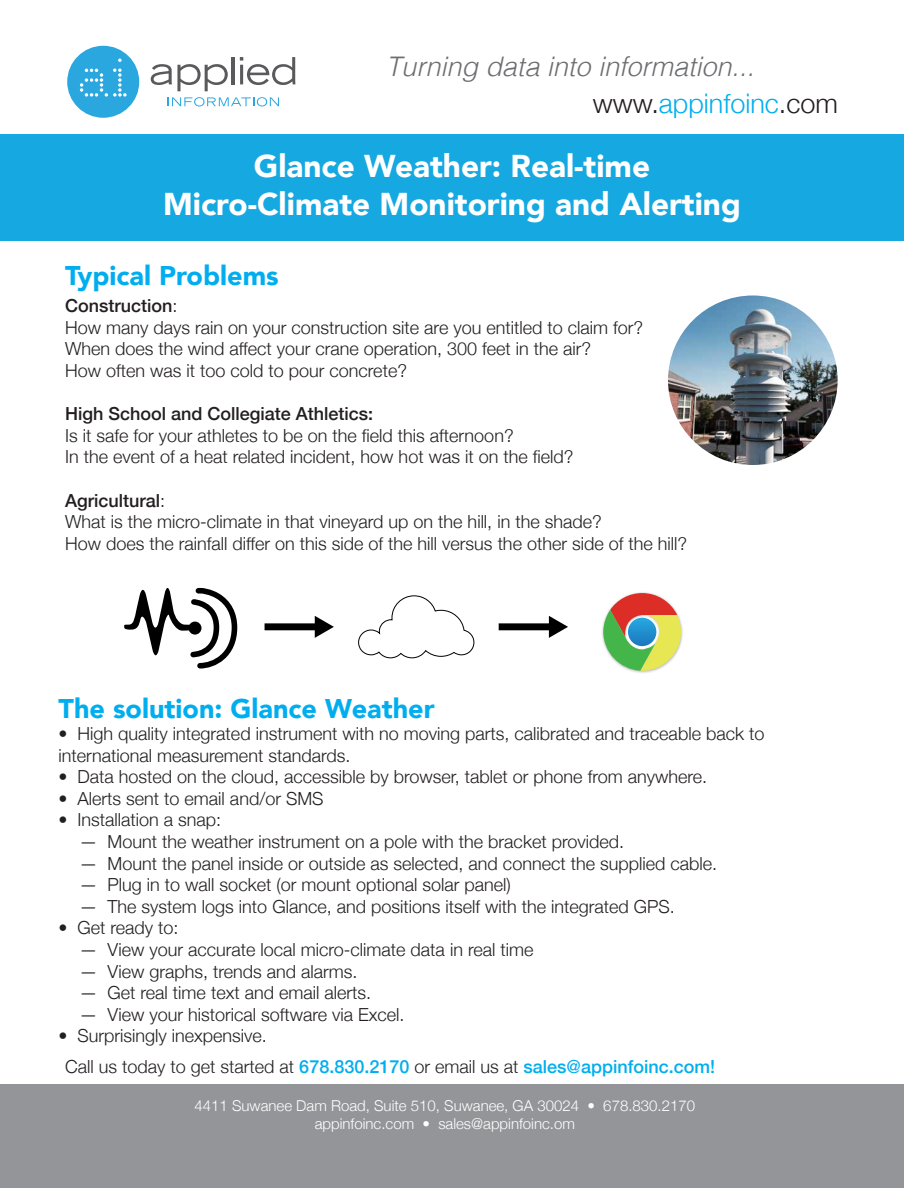
<style>
.page{position:relative;width:904px;height:1188px;background:#fff}
.page>*{position:absolute;margin:0;border:0;box-sizing:border-box;transform-origin:0 0}
.t1{font:900 31.5px/37.8px "Avenir";color:#fff;text-align:center}
.t2{font:900 27px "Avenir";color:#00aeef}
.t3{font:italic 300 27px "Helvetica";color:#6d6e71}
.t4{font:300 27px "Helvetica Neue";color:#00aeef}
.t5{font:300 18px/21.6px "Helvetica Neue";color:#231f20}
.t6{font:500 18px "Helvetica Neue";color:#231f20}
.t7{font:300 15px/18px "Helvetica Neue";color:#fff;text-align:center}
.s1{color:#231f20}
.s2{font-weight:500}
.s3{font-weight:500;color:#00aeef}
</style>
<div class="page">
<div style="left:1px;top:135px;width:902px;height:106px;background:#16a8e0"></div>
<div style="left:1px;top:1084px;width:902px;height:104px;background:#939598"></div>
<img style="left:668px;top:296px;width:169px;height:169px;border-radius:85px">
<svg style="left:358px;top:595px;width:117px;height:64px"></svg>
<svg style="left:603px;top:593px;width:81px;height:78px"></svg>
<div style="left:628px;top:618px;width:28px;height:28px;background:linear-gradient(to bottom,#26a8e0,#1d79bf);border-radius:14px"></div>
<svg style="left:124px;top:587px;width:114px;height:82px"></svg>
<div style="left:264px;top:623px;width:54px;height:7px;background:#000"></div>
<svg style="left:315px;top:616px;width:19px;height:22px"></svg>
<div style="left:498px;top:623px;width:54px;height:7px;background:#000"></div>
<svg style="left:549px;top:616px;width:19px;height:22px"></svg>
<div style="left:67px;top:46px;width:72px;height:72px;background:#2aa7df;border-radius:50%"></div>
<svg style="left:118px;top:59px;width:4px;height:3px"></svg>
<svg style="left:80px;top:68px;width:47px;height:29px"></svg>
<svg style="left:151px;top:64px;width:77px;height:27px"></svg>
<hr style="left:232px;top:57px;width:3px;height:27px;background:#5a5a5d">
<svg style="left:240px;top:57px;width:55px;height:28px"></svg>
<svg style="left:168px;top:97px;width:111px;height:9px"></svg>
<h2 class="t3" style="left:386px;top:43px;width:369px">Turning data into information...</h2>
<h2 class="t4" style="left:592px;top:81px;width:247px"><span class="s1">www.</span>appinfoinc<span class="s1">.com</span></h2>
<h1 class="t1" style="left:163px;top:146px;width:579px">Glance Weather: Real-time<br>Micro-Climate Monitoring and Alerting</h1>
<h2 class="t2" style="left:65px;top:252px;width:215px">Typical Problems</h2>
<p class="t5" style="left:65px;top:294px;width:579px"><span class="s2">Construction</span>:<br>How many days rain on your construction site are you entitled to claim for?<br>When does the wind affect your crane operation, 300 feet in the air?<br>How often was it too cold to pour concrete?</p>
<p class="t6" style="left:65px;top:399px;width:310px">High School and Collegiate Athletics:</p>
<p class="t5" style="left:65px;top:424px;width:510px">Is it safe for your athletes to be on the field this afternoon?<br>In the event of a heat related incident, how hot was it on the field?</p>
<p class="t5" style="left:65px;top:488px;width:623px"><span class="s2">Agricultural</span>:<br>What is the micro-climate in that vineyard up on the hill, in the shade?<br>How does the rainfall differ on this side of the hill versus the other side of the hill?</p>
<h2 class="t2" style="left:58px;top:686px;width:377px">The solution: Glance Weather</h2>
<p class="t5" style="left:58px;top:722px;width:707px">• High quality integrated instrument with no moving parts, calibrated and traceable back to international measurement standards.</p>
<p class="t5" style="left:58px;top:765px;width:650px">• Data hosted on the cloud, accessible by browser, tablet or phone from anywhere.</p>
<p class="t5" style="left:58px;top:787px;width:266px">• Alerts sent to email and/or SMS</p>
<p class="t5" style="left:58px;top:808px;width:164px">• Installation a snap:</p>
<p class="t5" style="left:80px;top:830px;width:546px">— Mount the weather instrument on a pole with the bracket provided.</p>
<p class="t5" style="left:80px;top:851px;width:639px">— Mount the panel inside or outside as selected, and connect the supplied cable.</p>
<p class="t5" style="left:80px;top:873px;width:433px">— Plug in to wall socket (or mount optional solar panel)</p>
<p class="t5" style="left:80px;top:895px;width:597px">— The system logs into Glance, and positions itself with the integrated GPS.</p>
<p class="t5" style="left:58px;top:916px;width:122px">• Get ready to:</p>
<p class="t5" style="left:80px;top:938px;width:455px">— View your accurate local micro-climate data in real time</p>
<p class="t5" style="left:80px;top:959px;width:279px">— View graphs, trends and alarms.</p>
<p class="t5" style="left:80px;top:981px;width:293px">— Get real time text and email alerts.</p>
<p class="t5" style="left:80px;top:1003px;width:326px">— View your historical software via Excel.</p>
<p class="t5" style="left:58px;top:1024px;width:210px">• Surprisingly inexpensive.</p>
<p class="t5" style="left:65px;top:1055px;width:651px">Call us today to get started at <span class="s3">678.830.2170</span> or email us at <span class="s3">sales@appinfoinc.com!</span></p>
<p class="t7" style="left:194px;top:1096px;width:502px">4411 Suwanee Dam Road, Suite 510, Suwanee, GA 30024 • 678.830.2170 appinfoinc.com • sales@appinfoinc.om</p>
</div>
